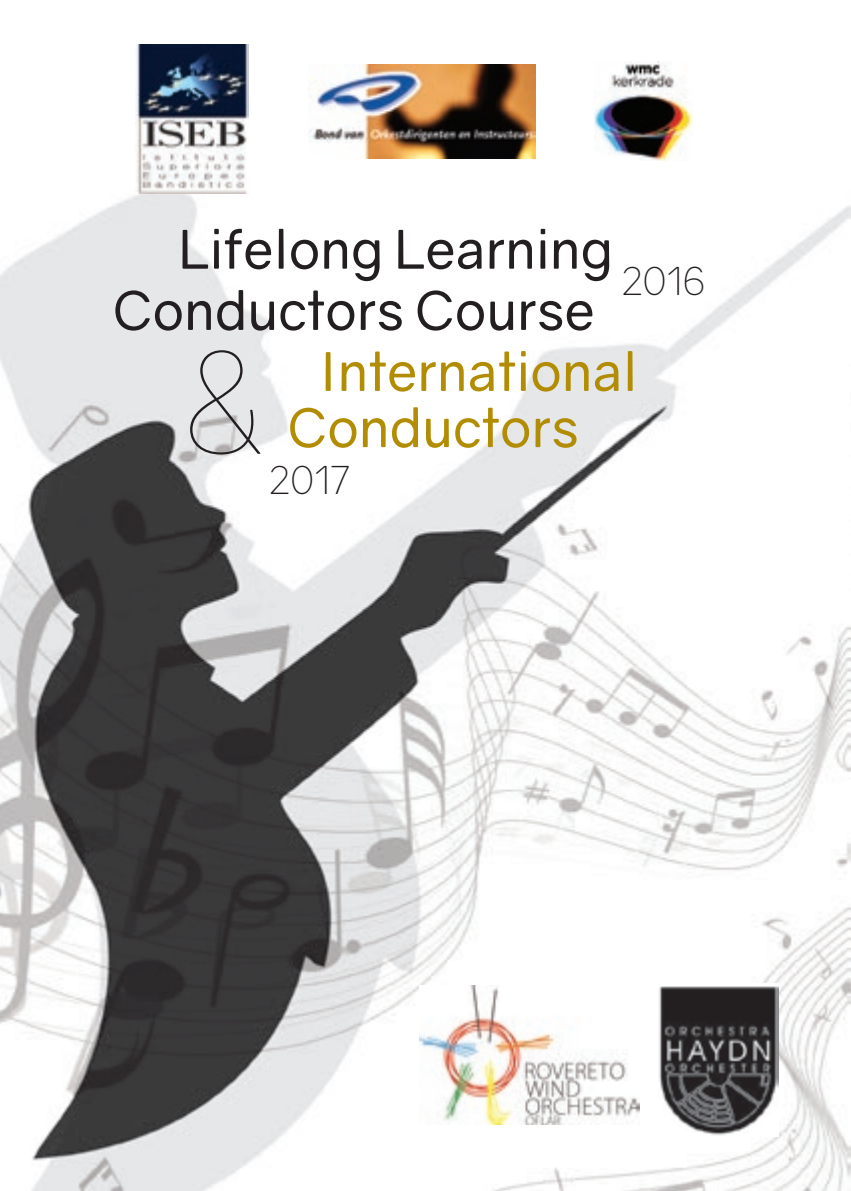
<style>
.page{position:relative;width:851px;height:1191px;background:#fff}
.page>*{position:absolute;margin:0;border:0;box-sizing:border-box;transform-origin:0 0}
.t1{font:200 140.6px "Gravity";color:#231f20}
.t2{font:53.4px "Gravity";color:#231f20}
.t3{font:53.4px "Gravity";color:#b28d03}
.t4{font:300 39px "Gravity";color:#231f20}
</style>
<div class="page">
<img style="left:1px;top:44px;width:850px;height:1147px">
<svg style="left:0;top:274px;width:1px;height:750px"></svg>
<img style="left:136px;top:45px;width:113px;height:148px">
<img style="left:657px;top:983px;width:121px;height:153px">
<img style="left:308px;top:64px;width:227px;height:94px">
<img style="left:594px;top:62px;width:98px;height:98px">
<img style="left:419px;top:985px;width:220px;height:139px">
<p class="t2" style="left:179px;top:217px;width:436px">Lifelong Learning</p>
<p class="t2" style="left:113px;top:278px;width:483px">Conductors Course</p>
<p class="t4" style="left:620px;top:258px;width:86px">2016</p>
<h1 class="t1" style="left:179px;top:320px;width:91px">&amp;</h1>
<p class="t3" style="left:319px;top:339px;width:320px">International</p>
<p class="t3" style="left:287px;top:395px;width:292px">Conductors</p>
<p class="t4" style="left:268px;top:457px;width:84px">2017</p>
</div>
